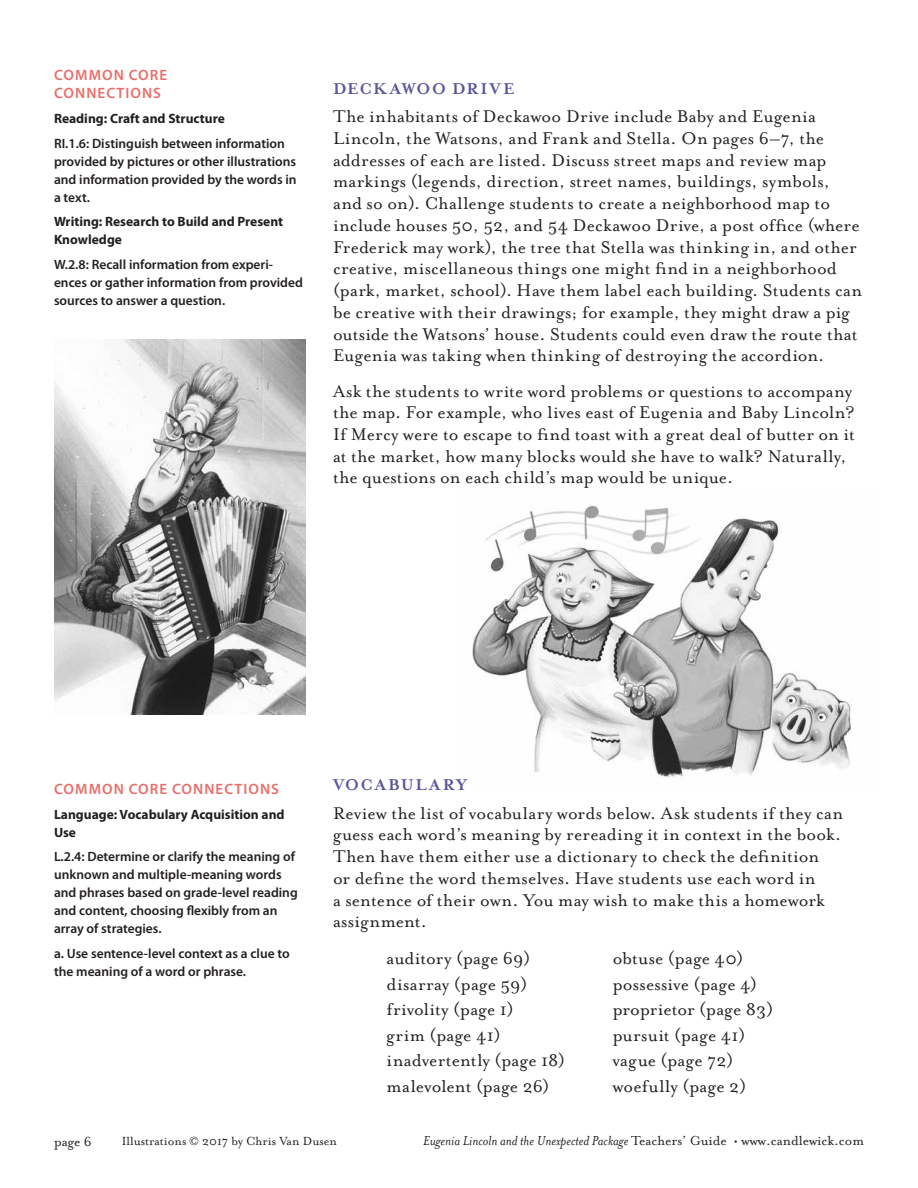
<style>
.page{position:relative;width:918px;height:1188px;background:#fff}
.page>*{position:absolute;margin:0;border:0;box-sizing:border-box;transform-origin:0 0}
.t1{font:19.5px/21.8px "Mrs Eaves Roman";letter-spacing:.01em;color:#231f20}
.t2{font:700 18px "Mrs Eaves";letter-spacing:.075em;color:#5b579c}
.t3{font:italic 15px "Mrs Eaves";color:#231f20}
.t4{font:600 15px/18px "Myriad Pro";letter-spacing:.07em;color:#e76f6b}
.t5{font:15px "Mrs Eaves Roman";color:#231f20}
.t6{font:600 13.5px/18px "Myriad Pro";color:#231f20}
.t7{font:700 13.5px/18px "Myriad Pro";color:#231f20}
.t8{font:13.5px "Mrs Eaves Roman";color:#231f20}
.s1{font-family:"Mrs Eaves Roman";font-style:normal}
</style>
<div class="page">
<img style="left:472px;top:505px;width:379px;height:273px">
<img style="left:54px;top:339px;width:252px;height:375px">
<p class="t4" style="left:54px;top:66px;width:115px">COMMON CORE<br>CONNECTIONS</p>
<p class="t7" style="left:54px;top:109px;width:172px">Reading: Craft and Structure</p>
<p class="t6" style="left:54px;top:134px;width:244px">RI.1.6: Distinguish between information provided by pictures or other illustrations and information provided by the words in a text.</p>
<p class="t7" style="left:54px;top:212px;width:231px">Writing: Research to Build and Present<br>Knowledge</p>
<p class="t6" style="left:54px;top:255px;width:250px">W.2.8: Recall information from experi&shy;ences or gather information from provided sources to answer a question.</p>
<p class="t2" style="left:333px;top:78px;width:183px">DECKAWOO DRIVE</p>
<p class="t1" style="left:333px;top:106px;width:531px">The inhabitants of Deckawoo Drive include Baby and Eugenia Lincoln, the Watsons, and Frank and Stella. On pages 6–7, the addresses of each are listed. Discuss street maps and review map markings (legends, direction, street names, buildings, symbols, and so on). Challenge students to create a neighborhood map to include houses 50, 52, and 54 Deckawoo Drive, a post office (where Frederick may work), the tree that Stella was thinking in, and other creative, miscellaneous things one might find in a neighborhood (park, market, school). Have them label each building. Students can be creative with their drawings; for example, they might draw a pig outside the Watsons’ house. Students could even draw the route that Eugenia was taking when thinking of destroying the accordion.</p>
<p class="t1" style="left:333px;top:380px;width:523px">Ask the students to write word problems or questions to accompany the map. For example, who lives east of Eugenia and Baby Lincoln?<br>If Mercy were to escape to find toast with a great deal of butter on it at the market, how many blocks would she have to walk? Naturally, the questions on each child’s map would be unique.</p>
<p class="t4" style="left:54px;top:780px;width:226px">COMMON CORE CONNECTIONS</p>
<p class="t7" style="left:54px;top:805px;width:232px">Language: Vocabulary Acquisition and<br>Use</p>
<p class="t6" style="left:54px;top:848px;width:245px">L.2.4: Determine or clarify the meaning of unknown and multiple-meaning words and phrases based on grade-level reading and content, choosing flexibly from an array of strategies.</p>
<p class="t6" style="left:54px;top:944px;width:237px">a. Use sentence-level context as a clue to the meaning of a word or phrase.</p>
<p class="t2" style="left:333px;top:774px;width:136px">VOCABULARY</p>
<p class="t1" style="left:333px;top:802px;width:512px">Review the list of vocabulary words below. Ask students if they can guess each word’s meaning by rereading it in context in the book.<br>Then have them either use a dictionary to check the definition<br>or define the word themselves. Have students use each word in<br>a sentence of their own. You may wish to make this a homework assignment.</p>
<p class="t1" style="left:387px;top:946px;width:180px;line-height:25.5px">auditory (page 69) disarray (page 59) frivolity (page 1)<br>grim (page 41) inadvertently (page 18) malevolent (page 26)</p>
<p class="t1" style="left:613px;top:946px;width:162px;line-height:25.5px">obtuse (page 40) possessive (page 4) proprietor (page 83) pursuit (page 41) vague (page 72) woefully (page 2)</p>
<p class="t5" style="left:54px;top:1133px;width:39px">page 6</p>
<p class="t8" style="left:122px;top:1133px;width:216px">Illustrations © 2017 by Chris Van Dusen</p>
<p class="t3" style="left:423px;top:1132px;width:442px">Eugenia Lincoln and the Unexpected Package <span class="s1">Teachers’ Guide • www.candlewick.com</span></p>
</div>
